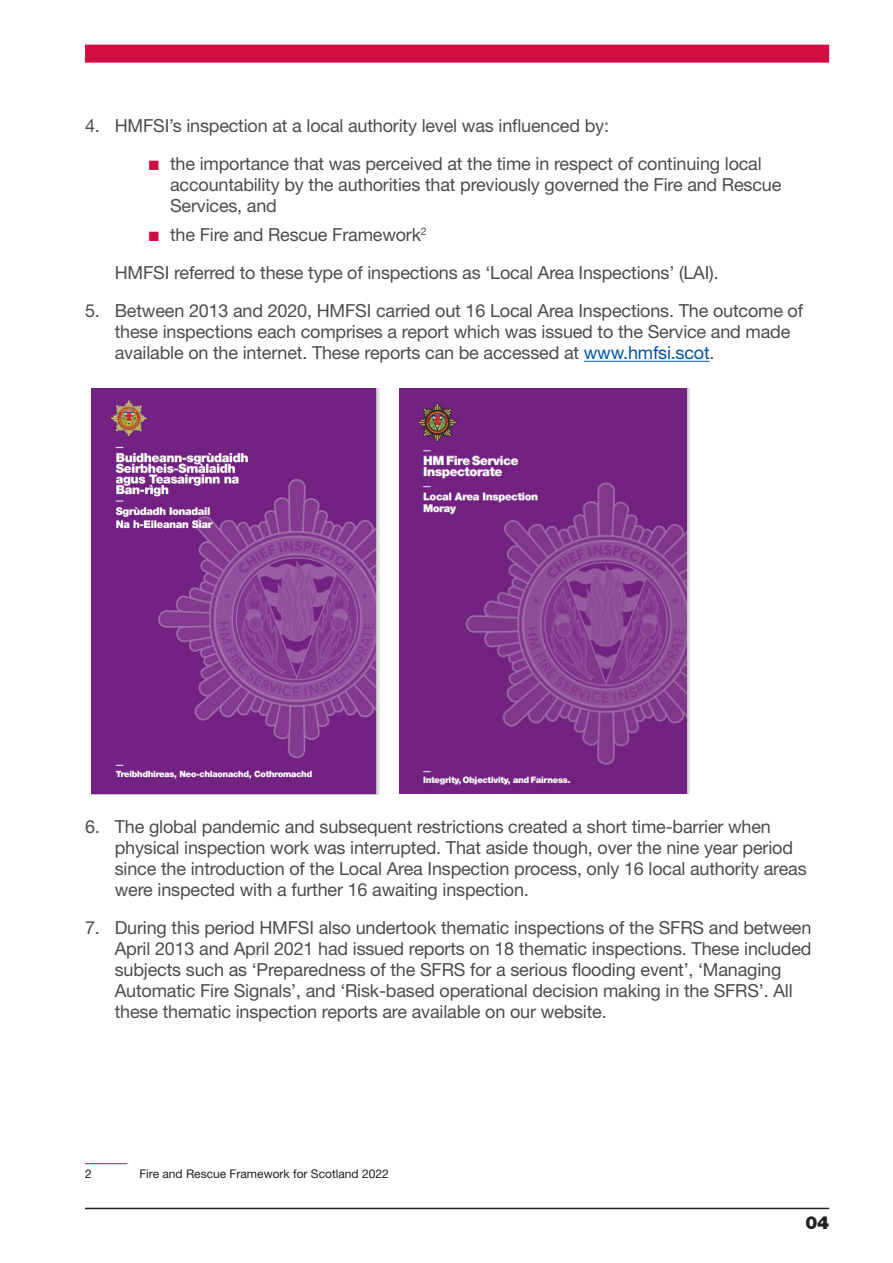
<style>
.page{position:relative;width:893px;height:1263px;background:#fff}
.page>*{position:absolute;margin:0;border:0;box-sizing:border-box;transform-origin:0 0}
.Body_Copy{font:18px/21px "Helvetica Neue LT Std";letter-spacing:-.01em;color:#4b4c4d}
.t1{font:900 18px "Helvetica Neue LT Std";color:#231f20}
.Footnote{font:12px "Helvetica Neue LT Std";color:#231f20}
.s1{color:#d20d44}
.s2{color:#0154a6}
</style>
<div class="page">
<div style="left:85px;top:45px;width:744px;height:18px;background:#d20d44"></div>
<hr style="left:85px;top:1208px;width:744px;height:1px;background:#231f20">
<hr style="left:584px;top:361px;width:126px;height:1px;background:#0154a6">
<img style="left:91px;top:388px;width:289px;height:406px">
<img style="left:399px;top:388px;width:290px;height:405px">
<hr style="left:85px;top:1163px;width:43px;height:1px;background:#d20d44">
<p class="Body_Copy" style="left:85px;top:115px;width:525px">4. HMFSI’s inspection at a local authority level was influenced by:</p>
<p class="Body_Copy" style="left:170px;top:153px;width:613px;text-indent:-21px"><span class="s1">■</span> the importance that was perceived at the time in respect of continuing local accountability by the authorities that previously governed the Fire and Rescue<br>Services, and</p>
<p class="Body_Copy" style="left:149px;top:224px;width:279px"><span class="s1">■</span> the Fire and Rescue Framework<sup>2</sup></p>
<p class="Body_Copy" style="left:115px;top:262px;width:605px">HMFSI referred to these type of inspections as ‘Local Area Inspections’ (LAI).</p>
<p class="Body_Copy" style="left:115px;top:300px;width:690px;text-indent:-30px">5. Between 2013 and 2020, HMFSI carried out 16 Local Area Inspections. The outcome of these inspections each comprises a report which was issued to the Service and made available on the internet. These reports can be accessed at <span class="s2">www.hmfsi.scot</span>.</p>
<p class="Body_Copy" style="left:115px;top:815px;width:693px;text-indent:-30px">6. The global pandemic and subsequent restrictions created a short time-barrier when physical inspection work was interrupted. That aside though, over the nine year period since the introduction of the Local Area Inspection process, only 16 local authority areas were inspected with a further 16 awaiting inspection.</p>
<p class="Body_Copy" style="left:115px;top:916px;width:698px;text-indent:-30px">7. During this period HMFSI also undertook thematic inspections of the SFRS and between April 2013 and April 2021 had issued reports on 18 thematic inspections. These included subjects such as ‘Preparedness of the SFRS for a serious flooding event’, ‘Managing Automatic Fire Signals’, and ‘Risk-based operational decision making in the SFRS’. All these thematic inspection reports are available on our website.</p>
<p class="Footnote" style="left:85px;top:1166px;width:8px">2</p>
<p class="Footnote" style="left:139px;top:1166px;width:251px">Fire and Rescue Framework for Scotland 2022</p>
<p class="t1" style="left:805px;top:1212px;width:25px">04</p>
</div>
